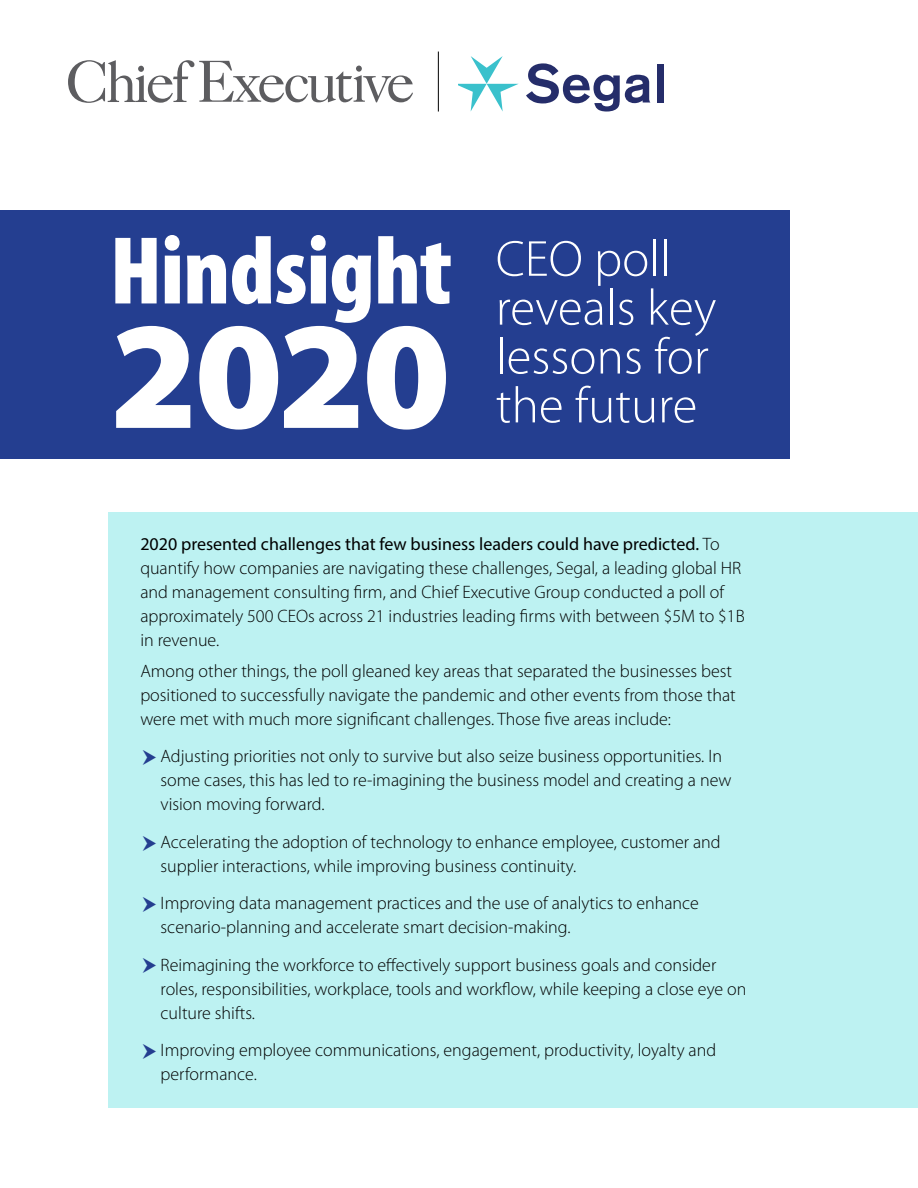
<style>
.page{position:relative;width:918px;height:1188px;background:#fff}
.page>*{position:absolute;margin:0;border:0;box-sizing:border-box;transform-origin:0 0}
.t1{font:900 154.35px "Myriad Pro";color:#fff}
.t2{font:900 condensed 97.2px "Myriad Pro";letter-spacing:-.01em;color:#fff}
.t3{font:300 51px/48.9px "Myriad Pro";color:#fff}
.t4{font:300 18px/24px "Myriad Pro";color:#000}
.s1{font-weight:400}
</style>
<div class="page">
<div style="left:0;top:210px;width:789px;height:249px;background:#243e90"></div>
<div style="left:108px;top:513px;width:810px;height:595px;background:#bdf2f2"></div>
<svg style="left:526px;top:63px;width:124px;height:49px"></svg>
<div style="left:658px;top:64px;width:6px;height:39px;background:#252d6a"></div>
<svg style="left:458px;top:56px;width:61px;height:56px"></svg>
<svg style="left:68px;top:60px;width:345px;height:43px"></svg>
<hr style="left:438px;top:52px;width:1px;height:60px;background:#000">
<h2 class="t2" style="left:110px;top:217px;width:344px">Hindsight</h2>
<h1 class="t1" style="left:110px;top:288px;width:342px">2020</h1>
<h3 class="t3" style="left:496px;top:235px;width:222px">CEO poll reveals key lessons for the future</h3>
<p class="t4" style="left:140px;top:532px;width:606px"><span class="s1">2020 presented challenges that few business leaders could have predicted.</span> To quantify how companies are navigating these challenges, Segal, a leading global HR and management consulting firm, and Chief Executive Group conducted a poll of approximately 500 CEOs across 21 industries leading firms with between $5M to $1B in revenue.</p>
<p class="t4" style="left:140px;top:659px;width:597px">Among other things, the poll gleaned key areas that separated the businesses best positioned to successfully navigate the pandemic and other events from those that were met with much more significant challenges. Those five areas include:</p>
<p class="t4" style="left:161px;top:744px;width:572px">Adjusting priorities not only to survive but also seize business opportunities. In some cases, this has led to re-imagining the business model and creating a new vision moving forward.</p>
<p class="t4" style="left:161px;top:830px;width:562px">Accelerating the adoption of technology to enhance employee, customer and supplier interactions, while improving business continuity.</p>
<p class="t4" style="left:161px;top:891px;width:540px">Improving data management practices and the use of analytics to enhance scenario-planning and accelerate smart decision-making.</p>
<p class="t4" style="left:161px;top:953px;width:587px">Reimagining the workforce to effectively support business goals and consider roles, responsibilities, workplace, tools and workflow, while keeping a close eye on culture shifts.</p>
<p class="t4" style="left:161px;top:1038px;width:557px">Improving employee communications, engagement, productivity, loyalty and performance.</p>
</div>
